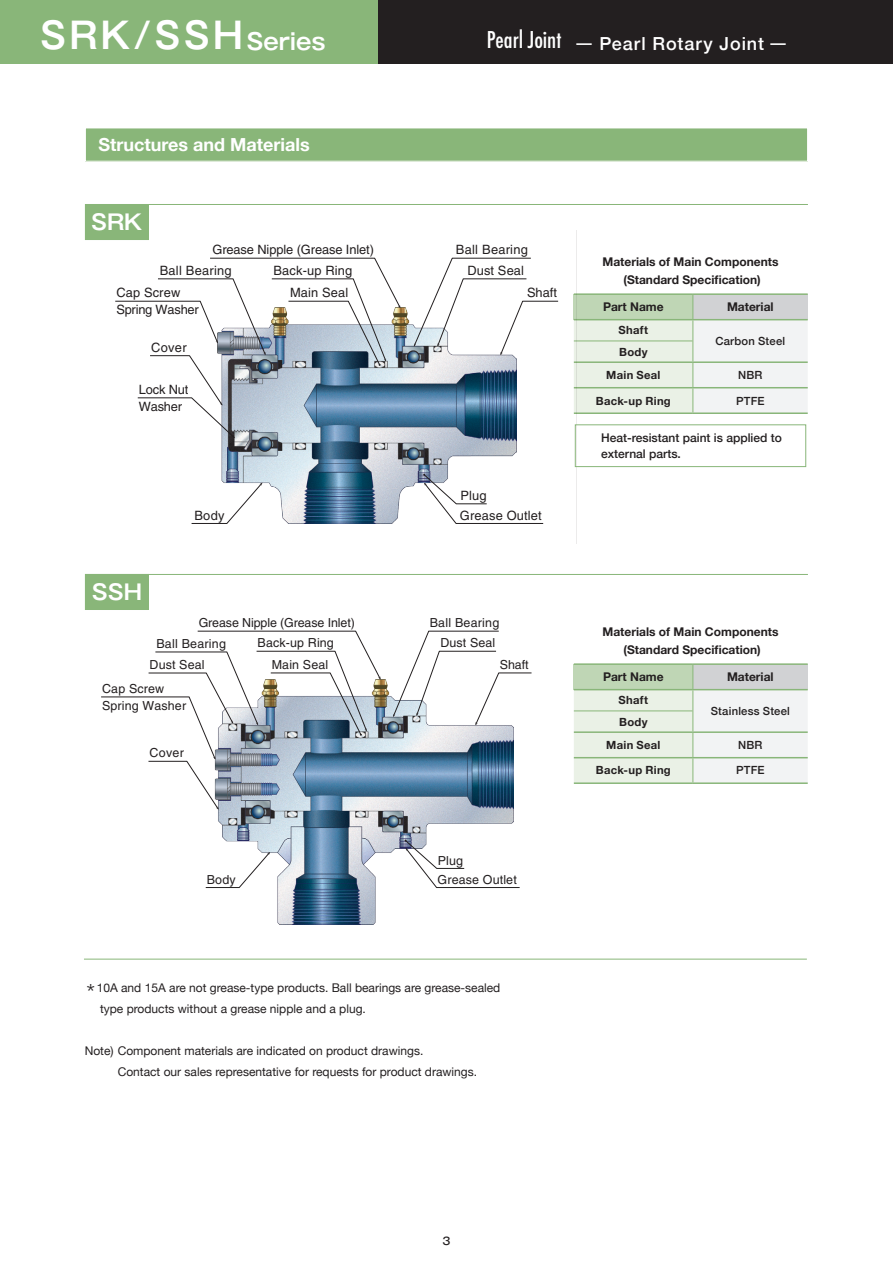
<style>
.page{position:relative;width:893px;height:1263px;background:#fff}
.page>*{position:absolute;margin:0;border:0;box-sizing:border-box;transform-origin:0 0}
.t1{font:700 36px "P Gothic MB101 Pr 6 N De";letter-spacing:.1em;color:#fff;scale:.95 1}
.t2{font:700 21px "P Gothic MB101 Pr 6 N De";color:#fff}
.t3{font:500 18px "Helvetica Neue";letter-spacing:.05em;color:#fff}
.t4{font:700 18px "Helvetica Neue";color:#fff}
.t5{font:12.9px/20.7px "Helvetica";letter-spacing:.01em;color:#231f20;text-align:center}
.t6{font:12.9px/17.1px "Helvetica";letter-spacing:-.015em;color:#231f20}
.t7{font:12.9px "Helvetica";letter-spacing:-.01em;color:#231f20}
.t8{font:12.45px/20.1px "Helvetica";letter-spacing:.01em;color:#231f20;text-align:center}
.t9{font:12.45px "Helvetica";letter-spacing:-.01em;color:#231f20}
.t10{font:12px/21px "Helvetica Neue";color:#231f20}
.t11{font:700 12px/18px "Helvetica Neue";color:#231f20;text-align:center}
.t12{font:500 12px/16.5px "Helvetica Neue";color:#231f20}
.t13{font:700 11.25px/23.4px "Helvetica Neue";letter-spacing:.025em;color:#231f20;text-align:center}
.t14{font:500 11.25px "Helvetica Neue";letter-spacing:.02em;color:#231f20}
.t15{font:500 10.5px "P Gothic MB101 Pr 6 N";color:#231f20}
.s1{font-size:22.5px}
.s2{font-family:"Futura";font-stretch:condensed;font-size:22.5px}
.s3{font-family:"P Gothic MB101 Pr 6 N";font-weight:400}
.s4{font-family:"P Gothic MB101 Pr 6 N"}
</style>
<div class="page">
<svg style="left:576px;top:295px;width:232px;height:117px"></svg>
<hr style="left:574px;top:293px;width:119px;height:2px;background:#89b679">
<hr style="left:693px;top:293px;width:115px;height:2px;background:#89b679">
<hr style="left:574px;top:319px;width:119px;height:1px;background:#89b679">
<hr style="left:693px;top:319px;width:115px;height:1px;background:#89b679">
<hr style="left:574px;top:361px;width:119px;height:2px;background:#89b679">
<hr style="left:693px;top:361px;width:115px;height:2px;background:#89b679">
<hr style="left:574px;top:387px;width:119px;height:1px;background:#89b679">
<hr style="left:693px;top:387px;width:115px;height:1px;background:#89b679">
<hr style="left:574px;top:412px;width:119px;height:2px;background:#89b679">
<hr style="left:693px;top:412px;width:115px;height:2px;background:#89b679">
<hr style="left:574px;top:341px;width:118px;height:1px;background:#89b679">
<svg style="left:574px;top:665px;width:234px;height:117px"></svg>
<hr style="left:574px;top:663px;width:119px;height:2px;background:#89b679">
<hr style="left:693px;top:663px;width:115px;height:2px;background:#89b679">
<hr style="left:574px;top:689px;width:119px;height:1px;background:#89b679">
<hr style="left:693px;top:689px;width:115px;height:1px;background:#89b679">
<hr style="left:574px;top:731px;width:119px;height:2px;background:#89b679">
<hr style="left:693px;top:731px;width:115px;height:2px;background:#89b679">
<hr style="left:574px;top:757px;width:119px;height:1px;background:#89b679">
<hr style="left:693px;top:757px;width:115px;height:1px;background:#89b679">
<hr style="left:574px;top:782px;width:119px;height:2px;background:#89b679">
<hr style="left:693px;top:782px;width:115px;height:2px;background:#89b679">
<hr style="left:574px;top:711px;width:118px;height:1px;background:#89b679">
<svg style="left:210px;top:257px;width:366px;height:267px"></svg>
<img style="left:218px;top:308px;width:298px;height:215px">
<svg style="left:414px;top:258px;width:145px;height:97px"></svg>
<svg style="left:191px;top:483px;width:71px;height:41px"></svg>
<svg style="left:423px;top:474px;width:121px;height:50px"></svg>
<svg style="left:115px;top:258px;width:285px;height:180px"></svg>
<img style="left:218px;top:679px;width:296px;height:245px">
<svg style="left:393px;top:631px;width:139px;height:94px"></svg>
<svg style="left:205px;top:852px;width:65px;height:36px"></svg>
<svg style="left:404px;top:839px;width:116px;height:49px"></svg>
<svg style="left:101px;top:631px;width:280px;height:179px"></svg>
<div style="left:0;top:0;width:378px;height:64px;background:#89b679"></div>
<div style="left:378px;top:0;width:515px;height:64px;background:#231f20"></div>
<div style="left:85px;top:128px;width:722px;height:33px;background:#89b679"></div>
<div style="left:85px;top:128px;width:723px;height:34px;border:1px solid #fff"></div>
<hr style="left:85px;top:204px;width:723px;height:1px;background:#89b679">
<div style="left:85px;top:204px;width:63px;height:36px;background:#89b679"></div>
<hr style="left:85px;top:574px;width:723px;height:1px;background:#89b679">
<div style="left:85px;top:574px;width:63px;height:35px;background:#89b679"></div>
<div style="left:85px;top:574px;width:64px;height:36px;border:1px solid #89b679"></div>
<hr style="left:84px;top:959px;width:723px;height:1px;background:#89b679">
<div style="left:575px;top:424px;width:231px;height:43px;border:1px solid #89b679"></div>
<h1 class="t1" style="left:40px;top:15px;width:302px">SRK/SSH<span class="s1">Series</span></h1>
<h3 class="t3" style="left:487px;top:29px;width:302px"><span class="s2">Pearl Joint</span> <span class="s3">ー</span> Pearl Rotary Joint <span class="s3">ー</span></h3>
<h3 class="t4" style="left:99px;top:130px;width:213px">Structures and Materials</h3>
<h2 class="t2" style="left:91px;top:210px;width:53px">SRK</h2>
<p class="t7" style="left:212px;top:242px;width:163px">Grease Nipple (Grease Inlet)</p>
<p class="t5" style="left:160px;top:260px;width:73px">Ball Bearing</p>
<p class="t6" style="left:116px;top:284px;width:84px">Cap Screw<br>Spring Washer</p>
<p class="t5" style="left:151px;top:337px;width:37px">Cover</p>
<p class="t6" style="left:139px;top:381px;width:51px">Lock Nut<br>Washer</p>
<p class="t5" style="left:274px;top:259px;width:80px;line-height:22.4px;text-align:right">Back-up Ring<br>Main Seal</p>
<p class="t5" style="left:456px;top:239px;width:73px">Ball Bearing<br>Dust Seal</p>
<p class="t5" style="left:527px;top:282px;width:31px">Shaft</p>
<p class="t5" style="left:460px;top:485px;width:28px">Plug</p>
<h2 class="t2" style="left:92px;top:580px;width:52px">SSH</h2>
<p class="t5" style="left:194px;top:505px;width:32px">Body</p>
<p class="t5" style="left:460px;top:505px;width:83px">Grease Outlet</p>
<p class="t9" style="left:199px;top:616px;width:158px">Grease Nipple (Grease Inlet)</p>
<p class="t8" style="left:156px;top:634px;width:71px">Ball Bearing</p>
<p class="t8" style="left:102px;top:680px;width:86px;line-height:16.6px;text-align:left">Cap Screw<br>Spring Washer</p>
<p class="t8" style="left:150px;top:743px;width:36px">Cover</p>
<p class="t8" style="left:150px;top:655px;width:56px">Dust Seal</p>
<p class="t8" style="left:258px;top:633px;width:78px">Back-up Ring</p>
<p class="t8" style="left:272px;top:655px;width:58px">Main Seal</p>
<p class="t8" style="left:207px;top:869px;width:31px">Body</p>
<p class="t8" style="left:430px;top:613px;width:71px">Ball Bearing<br>Dust Seal</p>
<p class="t8" style="left:500px;top:655px;width:30px">Shaft</p>
<p class="t8" style="left:438px;top:850px;width:27px">Plug</p>
<p class="t8" style="left:438px;top:869px;width:81px">Grease Outlet</p>
<p class="t10" style="left:100px;top:977px;width:402px;text-indent:-15px"><span class="s4">＊</span>10A and 15A are not grease-type products. Ball bearings are grease-sealed type products without a grease nipple and a plug.</p>
<p class="t10" style="left:118px;top:1041px;width:361px;text-indent:-33px">Note) Component materials are indicated on product drawings.<br>Contact our sales representative for requests for product drawings.</p>
<p class="t11" style="left:602px;top:253px;width:177px">Materials of Main Components (Standard Specification)</p>
<p class="t11" style="left:603px;top:298px;width:62px">Part Name</p>
<p class="t11" style="left:727px;top:298px;width:48px">Material</p>
<p class="t13" style="left:619px;top:319px;width:31px">Shaft</p>
<p class="t14" style="left:715px;top:332px;width:71px">Carbon Steel</p>
<p class="t13" style="left:606px;top:340px;width:56px">Body<br>Main Seal</p>
<p class="t14" style="left:738px;top:366px;width:26px">NBR</p>
<p class="t13" style="left:596px;top:389px;width:76px">Back-up Ring</p>
<p class="t14" style="left:736px;top:391px;width:30px">PTFE</p>
<p class="t12" style="left:601px;top:428px;width:182px">Heat-resistant paint is applied to external parts.</p>
<p class="t11" style="left:602px;top:623px;width:177px">Materials of Main Components (Standard Specification)</p>
<p class="t11" style="left:603px;top:668px;width:62px">Part Name</p>
<p class="t11" style="left:727px;top:668px;width:48px">Material</p>
<p class="t13" style="left:619px;top:689px;width:31px">Shaft</p>
<p class="t14" style="left:711px;top:702px;width:81px">Stainless Steel</p>
<p class="t13" style="left:606px;top:710px;width:56px">Body<br>Main Seal</p>
<p class="t14" style="left:738px;top:736px;width:26px">NBR</p>
<p class="t13" style="left:596px;top:759px;width:76px">Back-up Ring</p>
<p class="t14" style="left:736px;top:761px;width:30px">PTFE</p>
<p class="t15" style="left:442px;top:1235px;width:9px">3</p>
</div>
